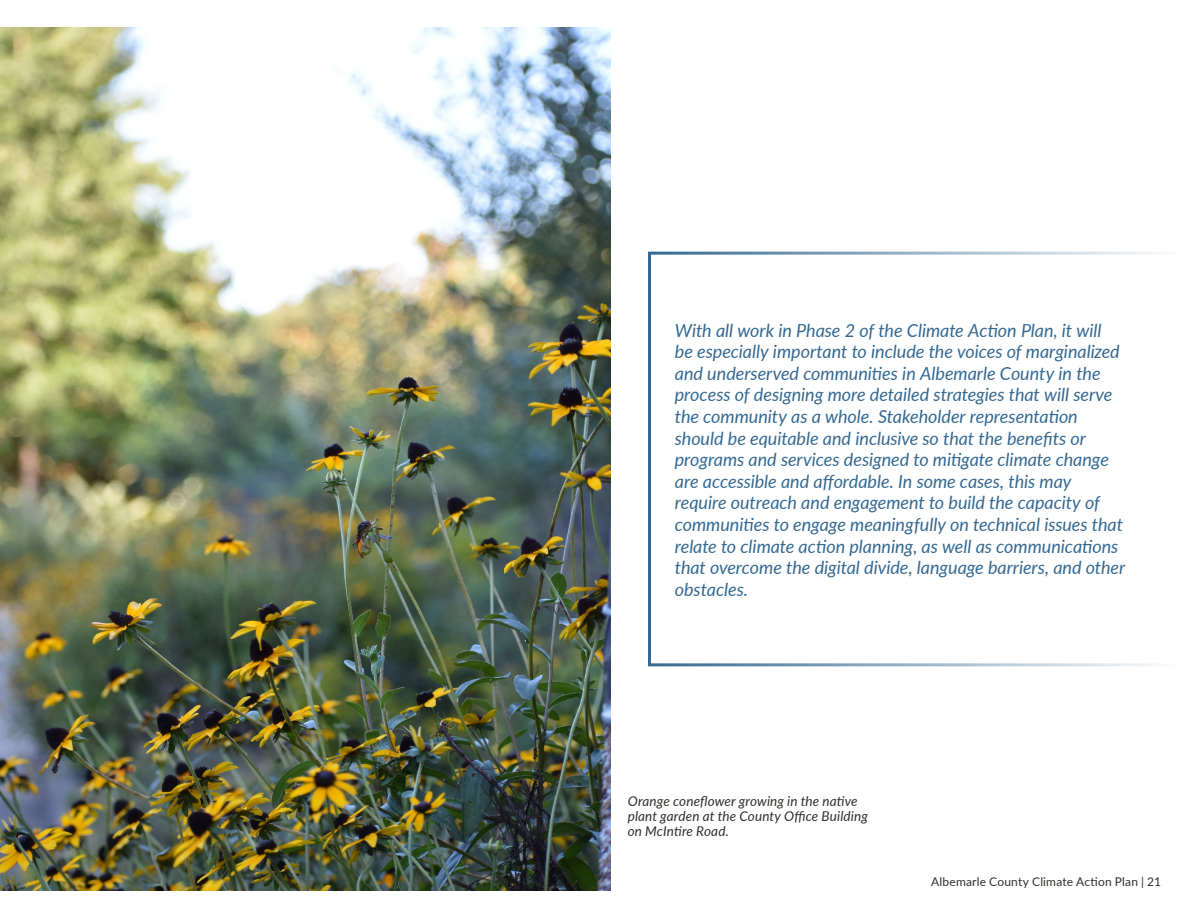
<style>
.page{position:relative;width:1188px;height:918px;background:#fff}
.page>*{position:absolute;margin:0;border:0;box-sizing:border-box;transform-origin:0 0}
.Blue_Quote{font:italic 18px/21.6px "Lato";letter-spacing:-.005em;color:#346992}
.t1{font:italic 13.5px/15px "Lato";letter-spacing:.01em;color:#312e2a}
.t2{font:12px "Lato";letter-spacing:.015em;color:#312e2a}
</style>
<div class="page">
<svg style="left:648px;top:252px;width:509px;height:414px"></svg>
<img style="left:0;top:27px;width:610px;height:864px">
<p class="Blue_Quote" style="left:675px;top:319px;width:452px">With all work in Phase 2 of the Climate Action Plan, it will<br>be especially important to include the voices of marginalized and underserved communities in Albemarle County in the process of designing more detailed strategies that will serve the community as a whole. Stakeholder representation should be equitable and inclusive so that the benefits or programs and services designed to mitigate climate change are accessible and affordable. In some cases, this may require outreach and engagement to build the capacity of communities to engage meaningfully on technical issues that relate to climate action planning, as well as communications that overcome the digital divide, language barriers, and other obstacles.</p>
<p class="t1" style="left:628px;top:793px;width:242px">Orange coneflower growing in the native plant garden at the County Office Building on McIntire Road.</p>
<p class="t2" style="left:931px;top:873px;width:231px">Albemarle County Climate Action Plan | 21</p>
</div>
